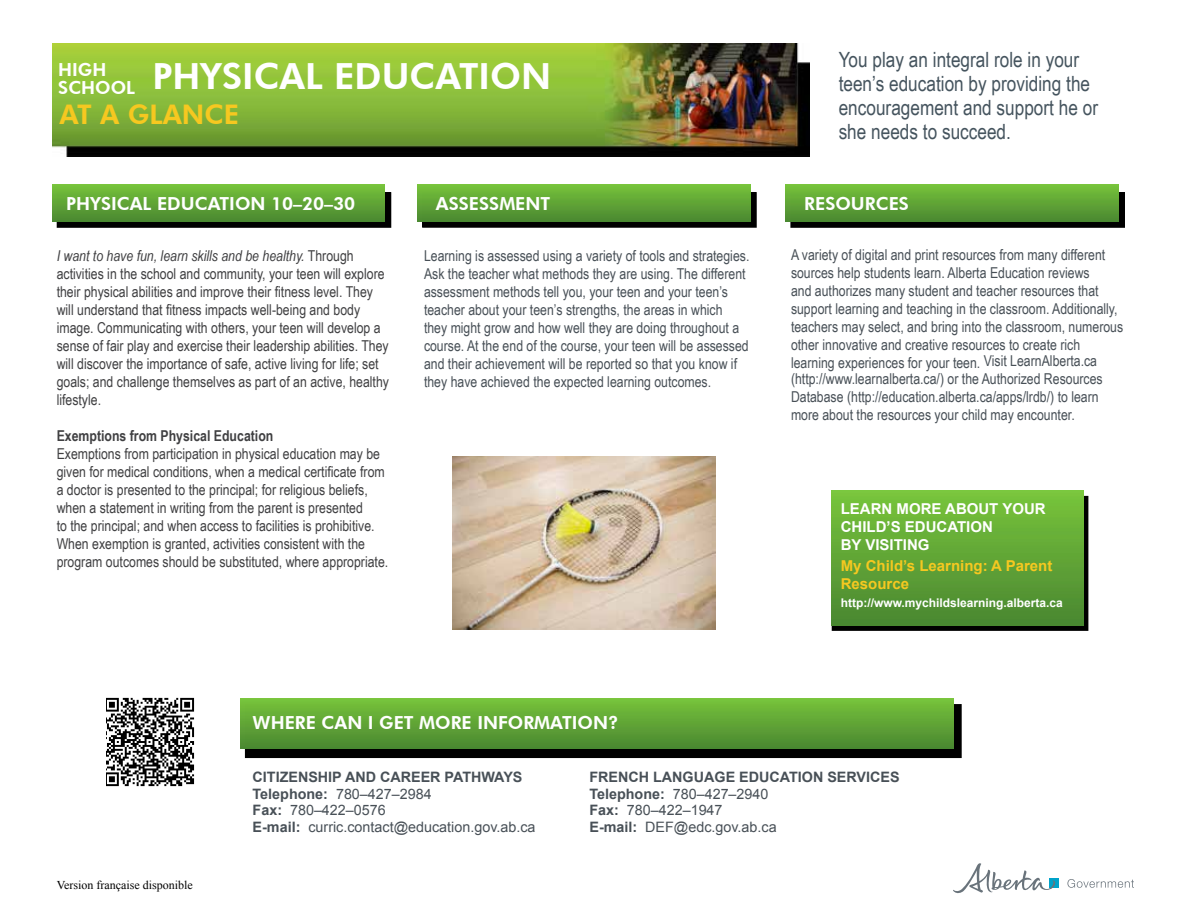
<style>
.page{position:relative;width:1188px;height:918px;background:#fff}
.page>*{position:absolute;margin:0;border:0;box-sizing:border-box;transform-origin:0 0}
.t1{font:800 36px "Futura BT";color:#fff}
.t2{font:800 27px "Futura BT";color:#f6c820}
.t3{font:21px/24px "Arial Narrow";color:#45545e}
.t4{font:800 18px/18px "Futura BT";color:#fff}
.t5{font:15px/18px "Arial Narrow";color:#485057}
.t6{font:15px/18px "Arial Narrow";color:#404042}
.t7{font:700 15px/17.7px "Arial";color:#fff}
.t8{font:700 15px/18px "Arial";color:#f6c820}
.t9{font:700 15px "Arial Narrow";color:#404042}
.t10{font:14.4px/16.5px "Arial";color:#485057}
.t11{font:700 14.4px/16.5px "Arial";color:#485057}
.t12{font:700 12px "Arial";color:#fff}
.t13{font:12px "Times New Roman";color:#000}
.s1{font-style:italic}
.s2{font-weight:700}
.s3{font-weight:400}
</style>
<div class="page">
<img style="left:52px;top:43px;width:758px;height:114px">
<div style="left:246px;top:705px;width:715px;height:52px;background:#000"></div>
<div style="left:245px;top:704px;width:717px;height:54px;border:2px solid #000"></div>
<img style="left:241px;top:699px;width:712px;height:49px">
<img style="left:452px;top:456px;width:264px;height:174px">
<svg style="left:425px;top:195px;width:329px;height:30px"></svg>
<div style="left:422px;top:192px;width:335px;height:36px;border:2px solid #000"></div>
<img style="left:418px;top:184px;width:332px;height:37px">
<svg style="left:793px;top:195px;width:329px;height:30px"></svg>
<div style="left:790px;top:192px;width:335px;height:36px;border:2px solid #000"></div>
<img style="left:786px;top:184px;width:333px;height:37px">
<svg style="left:60px;top:195px;width:328px;height:30px"></svg>
<div style="left:57px;top:192px;width:334px;height:36px;border:2px solid #000"></div>
<img style="left:52px;top:184px;width:333px;height:37px">
<div style="left:1050px;top:879px;width:9px;height:9px;background:#00a2c9"></div>
<svg style="left:953px;top:863px;width:102px;height:30px"></svg>
<svg style="left:1067px;top:879px;width:67px;height:9px"></svg>
<svg style="left:835px;top:499px;width:250px;height:129px"></svg>
<div style="left:832px;top:496px;width:256px;height:135px;border:2px solid #000"></div>
<img style="left:832px;top:490px;width:252px;height:135px">
<img style="left:107px;top:697px;width:88px;height:90px">
<p class="t4" style="left:58px;top:60px;width:78px">HIGH<br>SCHOOL</p>
<h2 class="t2" style="left:59px;top:98px;width:181px">AT A GLANCE</h2>
<h1 class="t1" style="left:152px;top:55px;width:400px">PHYSICAL EDUCATION</h1>
<h3 class="t3" style="left:839px;top:46px;width:261px">You play an integral role in your teen’s education by providing the encouragement and support he or she needs to succeed.</h3>
<p class="t4" style="left:66px;top:195px;width:291px">PHYSICAL EDUCATION 10–20–30</p>
<p class="t4" style="left:436px;top:195px;width:116px">ASSESSMENT</p>
<p class="t4" style="left:804px;top:195px;width:106px">RESOURCES</p>
<p class="t6" style="left:57px;top:246px;width:334px"><span class="s1">I want to have fun, learn skills and be healthy.</span> Through activities in the school and community, your teen will explore their physical abilities and improve their fitness level. They will understand that fitness impacts well-being and body image. Communicating with others, your teen will develop a sense of fair play and exercise their leadership abilities. They will discover the importance of safe, active living for life; set goals; and challenge themselves as part of an active, healthy lifestyle.</p>
<p class="t9" style="left:57px;top:425px;width:218px">Exemptions from Physical Education</p>
<p class="t6" style="left:57px;top:444px;width:333px">Exemptions from participation in physical education may be given for medical conditions, when a medical certificate from a doctor is presented to the principal; for religious beliefs, when a statement in writing from the parent is presented<br>to the principal; and when access to facilities is prohibitive.<br>When exemption is granted, activities consistent with the program outcomes should be substituted, where appropriate.</p>
<p class="t5" style="left:424px;top:246px;width:327px">Learning is assessed using a variety of tools and strategies.<br>Ask the teacher what methods they are using. The different assessment methods tell you, your teen and your teen’s teacher about your teen’s strengths, the areas in which they might grow and how well they are doing throughout a course. At the end of the course, your teen will be assessed and their achievement will be reported so that you know if they have achieved the expected learning outcomes.</p>
<p class="t4" style="left:253px;top:713px;width:367px">WHERE CAN I GET MORE INFORMATION?</p>
<p class="t5" style="left:791px;top:245px;width:334px">A variety of digital and print resources from many different sources help students learn. Alberta Education reviews<br>and authorizes many student and teacher resources that support learning and teaching in the classroom. Additionally, teachers may select, and bring into the classroom, numerous other innovative and creative resources to create rich learning experiences for your teen. Visit LearnAlberta.ca</p>
<p class="t5" style="left:791px;top:369px;width:313px">(http://www.learnalberta.ca/) or the Authorized Resources<br>Database (http://education.alberta.ca/apps/lrdb/) to learn more about the resources your child may encounter.</p>
<p class="t7" style="left:841px;top:501px;width:207px">LEARN MORE ABOUT YOUR<br>CHILD’S EDUCATION<br>BY VISITING</p>
<p class="t8" style="left:841px;top:557px;width:213px">My Child’s Learning: A Parent<br>Resource</p>
<p class="t12" style="left:841px;top:595px;width:224px">http://www.mychildslearning.alberta.ca</p>
<p class="t13" style="left:57px;top:877px;width:137px">Version française disponible</p>
<p class="t10" style="left:253px;top:769px;width:284px"><span class="s2">CITIZENSHIP AND CAREER PATHWAYS<br>Telephone:</span> 780–427–2984<br><span class="s2">Fax:</span> 780–422–0576<br><span class="s2">E-mail:</span> curric.contact@education.gov.ab.ca</p>
<p class="t11" style="left:589px;top:770px;width:312px">FRENCH LANGUAGE EDUCATION SERVICES<br>Telephone: <span class="s3">780–427–2940<br></span>Fax: <span class="s3">780–422–1947<br></span>E-mail: <span class="s3">DEF@edc.gov.ab.ca</span></p>
</div>
